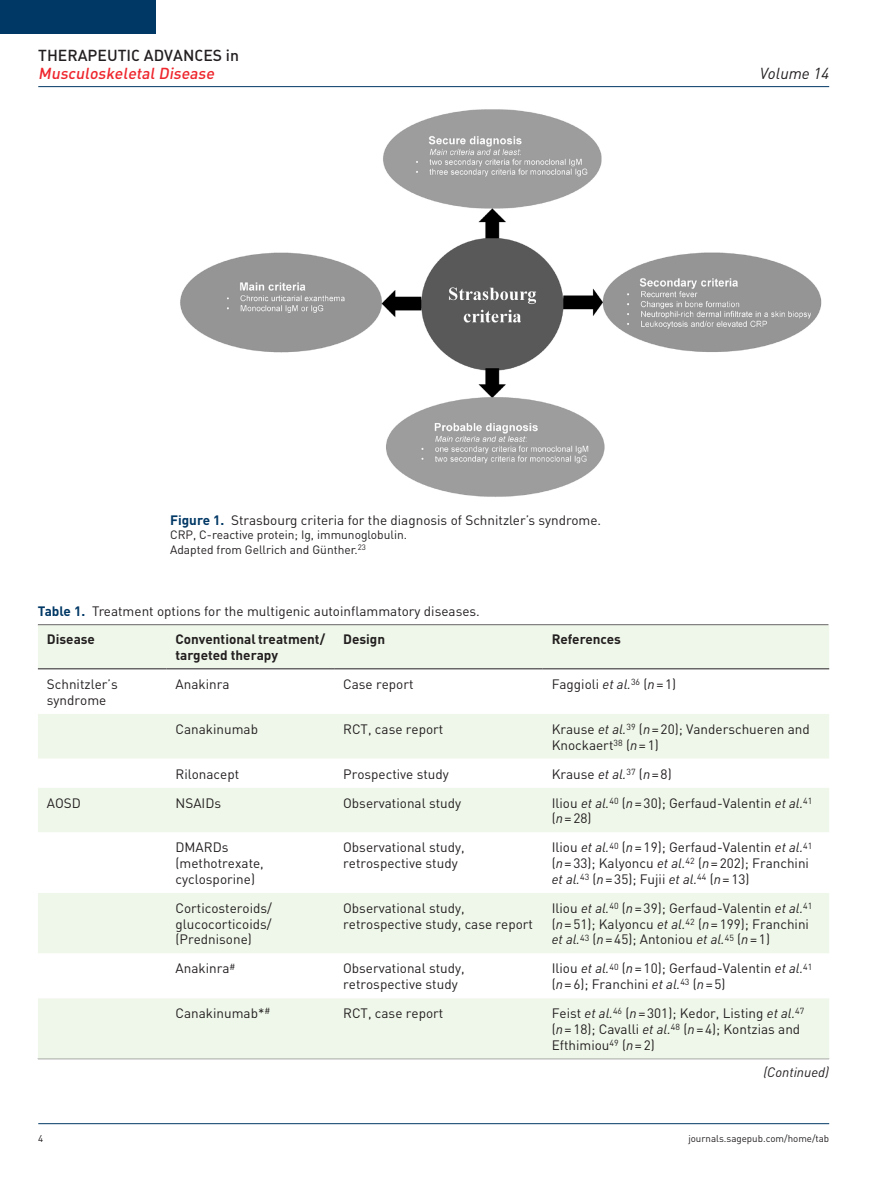
<style>
.page{position:relative;width:893px;height:1191px;background:#fff}
.page>*{position:absolute;margin:0;border:0;box-sizing:border-box;transform-origin:0 0}
.t1{font:italic 15.75px "DIN Medium Alternate";color:#ee262d}
.t2{font:15.75px "DIN Medium Alternate";color:#231f20}
.t3{font:italic 15.75px "DIN";color:#231f20}
.t4{font:13.5px/15.8px "DIN";color:#231f20}
.t5{font:700 13.5px/15.8px "DIN";color:#231f20}
.t6{font:italic 13.5px "DIN";color:#231f20}
.t7{font:12px/14.2px "DIN";color:#231f20}
.t8{font:9.75px "DIN";color:#231f20}
.s1{font-weight:700;color:#003865}
.s2{font-weight:700}
.s3{font-style:italic}
</style>
<div class="page">
<hr style="left:38px;top:86px;width:791px;height:1px;background:#003865">
<hr style="left:38px;top:1123px;width:791px;height:1px;background:#003865">
<div style="left:0;top:0;width:155px;height:34px;background:#003865"></div>
<img style="left:180px;top:109px;width:642px;height:388px">
<hr style="left:38px;top:1058px;width:791px;height:1px;background:#231f20">
<hr style="left:38px;top:624px;width:790px;height:1px;background:#231f20">
<div style="left:38px;top:625px;width:791px;height:433px;background:#eff7ea"></div>
<svg style="left:38px;top:669px;width:791px;height:329px"></svg>
<hr style="left:38px;top:668px;width:129px;height:1px;background:#231f20">
<hr style="left:167px;top:668px;width:167px;height:1px;background:#231f20">
<hr style="left:334px;top:668px;width:209px;height:1px;background:#231f20">
<hr style="left:543px;top:668px;width:286px;height:1px;background:#231f20">
<p class="t2" style="left:38px;top:45px;width:202px">THERAPEUTIC ADVANCES IN</p>
<p class="t1" style="left:38px;top:63px;width:181px">MusculoskeletalDisease</p>
<p class="t3" style="left:760px;top:63px;width:71px">Volume 14</p>
<p class="t4" style="left:170px;top:512px;width:433px"><span class="s1">Figure 1.</span> Strasbourg criteria for the diagnosis of Schnitzler’s syndrome.</p>
<p class="t7" style="left:170px;top:527px;width:239px">CRP, C-reactive protein; Ig, immunoglobulin.<br>Adapted from Gellrich and Günther.<sup>23</sup></p>
<p class="t4" style="left:47px;top:596px;width:434px;line-height:28.5px;text-indent:-9px"><span class="s1">Table 1.</span> Treatment options for the multigenic autoinflammatory diseases.<br><span class="s2">Disease</span></p>
<p class="t5" style="left:176px;top:631px;width:151px">Conventional treatment/ targeted therapy</p>
<p class="t5" style="left:343px;top:631px;width:43px">Design</p>
<p class="t5" style="left:552px;top:631px;width:71px">References</p>
<p class="t4" style="left:47px;top:676px;width:72px">Schnitzler’s syndrome</p>
<p class="t4" style="left:176px;top:676px;width:55px">Anakinra</p>
<p class="t4" style="left:343px;top:676px;width:72px">Case report</p>
<p class="t4" style="left:552px;top:676px;width:126px">Faggioli <span class="s3">et al.</span><sup>36</sup> (<span class="s3">n</span>=1)</p>
<p class="t4" style="left:176px;top:721px;width:84px">Canakinumab</p>
<p class="t4" style="left:343px;top:721px;width:102px">RCT, case report</p>
<p class="t4" style="left:552px;top:721px;width:260px">Krause <span class="s3">et al.</span><sup>39</sup> (<span class="s3">n</span>=20); Vanderschueren and<br>Knockaert<sup>38</sup> (<span class="s3">n</span>=1)</p>
<p class="t4" style="left:176px;top:765px;width:65px">Rilonacept</p>
<p class="t4" style="left:343px;top:765px;width:107px">Prospective study</p>
<p class="t4" style="left:552px;top:765px;width:122px">Krause <span class="s3">et al.</span><sup>37</sup> (<span class="s3">n</span>=8)</p>
<p class="t4" style="left:47px;top:794px;width:36px">AOSD</p>
<p class="t4" style="left:176px;top:794px;width:47px">NSAIDs</p>
<p class="t4" style="left:343px;top:794px;width:120px">Observational study</p>
<p class="t4" style="left:552px;top:794px;width:262px">Iliou <span class="s3">et al.</span><sup>40</sup> (<span class="s3">n</span>=30); Gerfaud-Valentin <span class="s3">et al.</span><sup>41 </sup>(<span class="s3">n</span>=28)</p>
<p class="t4" style="left:176px;top:839px;width:90px">DMARDs (methotrexate, cyclosporine)</p>
<p class="t4" style="left:343px;top:839px;width:123px">Observational study, retrospective study</p>
<p class="t4" style="left:552px;top:839px;width:262px">Iliou <span class="s3">et al.</span><sup>40</sup> (<span class="s3">n</span>=19); Gerfaud-Valentin <span class="s3">et al.</span><sup>41 </sup>(<span class="s3">n</span>=33); Kalyoncu <span class="s3">et al.</span><sup>42</sup> (<span class="s3">n</span>=202); Franchini <span class="s3">et al.</span><sup>43</sup> (<span class="s3">n</span>=35); Fujii <span class="s3">et al.</span><sup>44</sup> (<span class="s3">n</span>=13)</p>
<p class="t4" style="left:176px;top:900px;width:98px;text-align:justify">Corticosteroids/ glucocorticoids/ (Prednisone)</p>
<p class="t4" style="left:343px;top:900px;width:191px">Observational study, retrospective study, case report</p>
<p class="t4" style="left:552px;top:900px;width:262px">Iliou <span class="s3">et al.</span><sup>40</sup> (<span class="s3">n</span>=39); Gerfaud-Valentin <span class="s3">et al.</span><sup>41 </sup>(<span class="s3">n</span>=51); Kalyoncu <span class="s3">et al.</span><sup>42</sup> (<span class="s3">n</span>=199); Franchini <span class="s3">et al.</span><sup>43</sup> (<span class="s3">n</span>=45); Antoniou <span class="s3">et al.</span><sup>45</sup> (<span class="s3">n</span>=1)</p>
<p class="t4" style="left:176px;top:960px;width:61px">Anakinra<sup>#</sup></p>
<p class="t4" style="left:343px;top:960px;width:123px">Observational study, retrospective study</p>
<p class="t4" style="left:552px;top:960px;width:262px">Iliou <span class="s3">et al.</span><sup>40</sup> (<span class="s3">n</span>=10); Gerfaud-Valentin <span class="s3">et al.</span><sup>41 </sup>(<span class="s3">n</span>=6); Franchini <span class="s3">et al.</span><sup>43</sup> (<span class="s3">n</span>=5)</p>
<p class="t4" style="left:176px;top:1005px;width:96px">Canakinumab*<sup>#</sup></p>
<p class="t4" style="left:343px;top:1005px;width:102px">RCT, case report</p>
<p class="t4" style="left:552px;top:1005px;width:254px">Feist <span class="s3">et al.</span><sup>46</sup> (<span class="s3">n</span>=301); Kedor, Listing <span class="s3">et al.</span><sup>47 </sup>(<span class="s3">n</span>=18); Cavalli <span class="s3">et al.</span><sup>48</sup> (<span class="s3">n</span>=4); Kontzias and<br>Efthimiou<sup>49</sup> (<span class="s3">n</span>=2)</p>
<p class="t6" style="left:763px;top:1063px;width:67px">(Continued)</p>
<p class="t8" style="left:38px;top:1132px;width:7px">4</p>
<p class="t8" style="left:688px;top:1132px;width:142px">journals.sagepub.com/home/tab</p>
</div>
